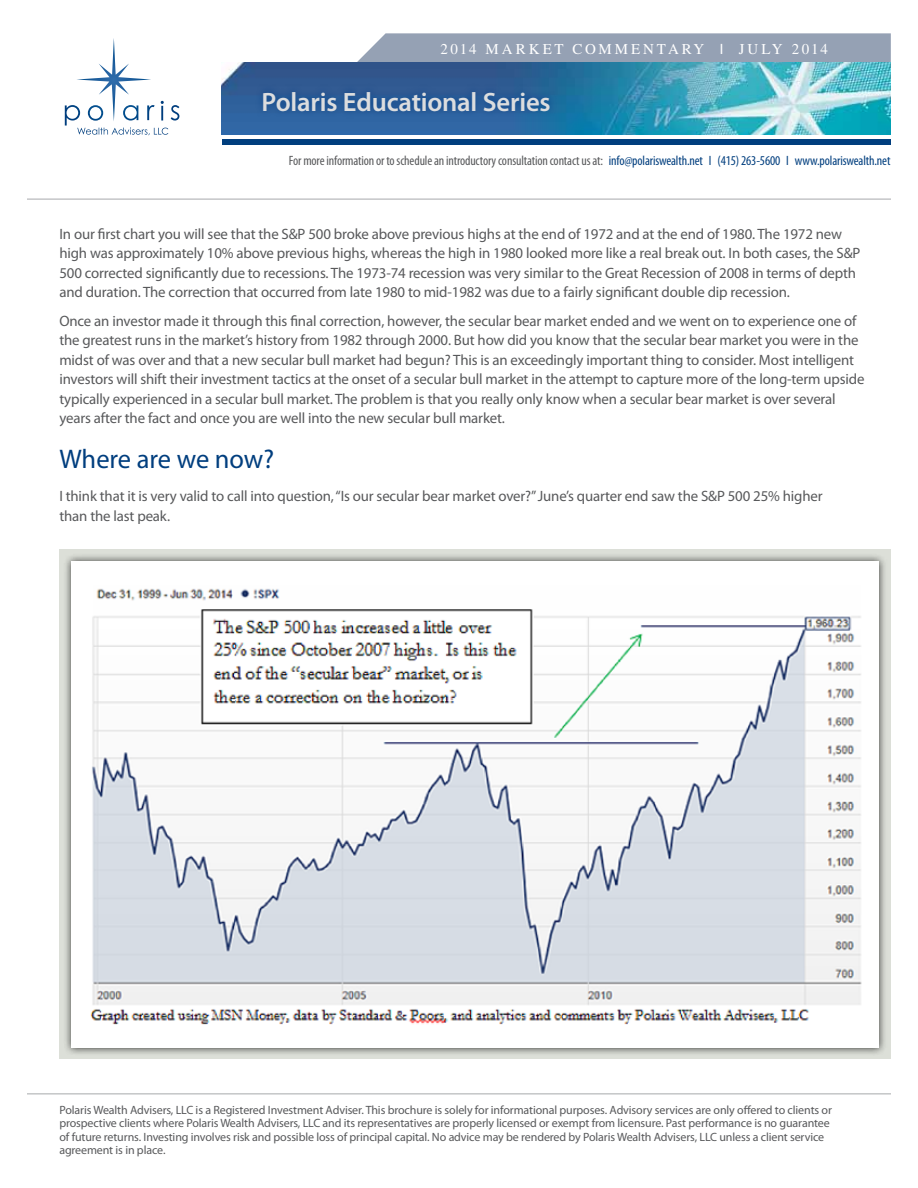
<style>
.page{position:relative;width:918px;height:1188px;background:#fff}
.page>*{position:absolute;margin:0;border:0;box-sizing:border-box;transform-origin:0 0}
.t1{font:27px "Myriad Pro";letter-spacing:-.005em;color:#003e7e}
.t2{font:600 26.7px "Myriad Pro";letter-spacing:-.01em;color:#dcddde}
.t3{font:15px/19.5px "Myriad Pro";letter-spacing:-.01em;color:#58595b}
.t4{font:15px "Times";letter-spacing:.18em;color:#fff}
.t5{font:condensed 13.5px "Myriad Pro";letter-spacing:-.01em;color:#58595b}
.t6{font:12px/13.5px "Myriad Pro";letter-spacing:-.01em;color:#58595b}
.s1{font-family:"Myriad"}
.s2{color:#003e7e}
</style>
<div class="page">
<div style="left:59px;top:549px;width:832px;height:510px;background:#dcdfd8"></div>
<div style="left:63px;top:554px;width:825px;height:502px;background:#000;opacity:.75"></div>
<div style="left:71px;top:562px;width:808px;height:486px;background:#fff"></div>
<hr style="left:27px;top:199px;width:864px;height:1px;background:#a7a9ac">
<svg style="left:354px;top:33px;width:537px;height:30px;background:#96a4b6"></svg>
<img style="left:222px;top:63px;width:669px;height:72px">
<svg style="left:65px;top:38px;width:114px;height:88px"></svg>
<div style="left:222px;top:139px;width:669px;height:6px;background:#003e7e"></div>
<div style="left:255px;top:84px;width:302px;height:35px;background:#013b82;opacity:.75"></div>
<hr style="left:27px;top:1094px;width:864px;height:1px;background:#a7a9ac">
<img style="left:90px;top:588px;width:772px;height:437px">
<p class="t4" style="left:440px;top:40px;width:389px">2014 MARKET COMMENTARY <span class="s1">I</span> JULY 2014</p>
<h2 class="t2" style="left:261px;top:85px;width:291px">Polaris Educational Series</h2>
<p class="t5" style="left:289px;top:153px;width:603px">For more information or to schedule an introductory consultation contact us at: <span class="s2">info@polariswealth.net I (415) 263-5600 I www.polariswealth.net</span></p>
<p class="t3" style="left:59px;top:224px;width:803px">In our first chart you will see that the S&amp;P 500 broke above previous highs at the end of 1972 and at the end of 1980. The 1972 new high was approximately 10% above previous highs, whereas the high in 1980 looked more like a real break out. In both cases, the S&amp;P 500 corrected significantly due to recessions. The 1973-74 recession was very similar to the Great Recession of 2008 in terms of depth and duration. The correction that occurred from late 1980 to mid-1982 was due to a fairly significant double dip recession.</p>
<p class="t3" style="left:59px;top:311px;width:807px">Once an investor made it through this final correction, however, the secular bear market ended and we went on to experience one of the greatest runs in the market’s history from 1982 through 2000. But how did you know that the secular bear market you were in the midst of was over and that a new secular bull market had begun? This is an exceedingly important thing to consider. Most intelligent investors will shift their investment tactics at the onset of a secular bull market in the attempt to capture more of the long-term upside typically experienced in a secular bull market. The problem is that you really only know when a secular bear market is over several years after the fact and once you are well into the new secular bull market.</p>
<h1 class="t1" style="left:59px;top:443px;width:216px">Where are we now?</h1>
<p class="t3" style="left:59px;top:486px;width:765px">I think that it is very valid to call into question, “Is our secular bear market over?” June’s quarter end saw the S&amp;P 500 25% higher than the last peak.</p>
<p class="t6" style="left:59px;top:1103px;width:774px">Polaris Wealth Advisers, LLC is a Registered Investment Adviser. This brochure is solely for informational purposes. Advisory services are only offered to clients or prospective clients where Polaris Wealth Advisers, LLC and its representatives are properly licensed or exempt from licensure. Past performance is no guarantee of future returns. Investing involves risk and possible loss of principal capital. No advice may be rendered by Polaris Wealth Advisers, LLC unless a client service agreement is in place.</p>
</div>
